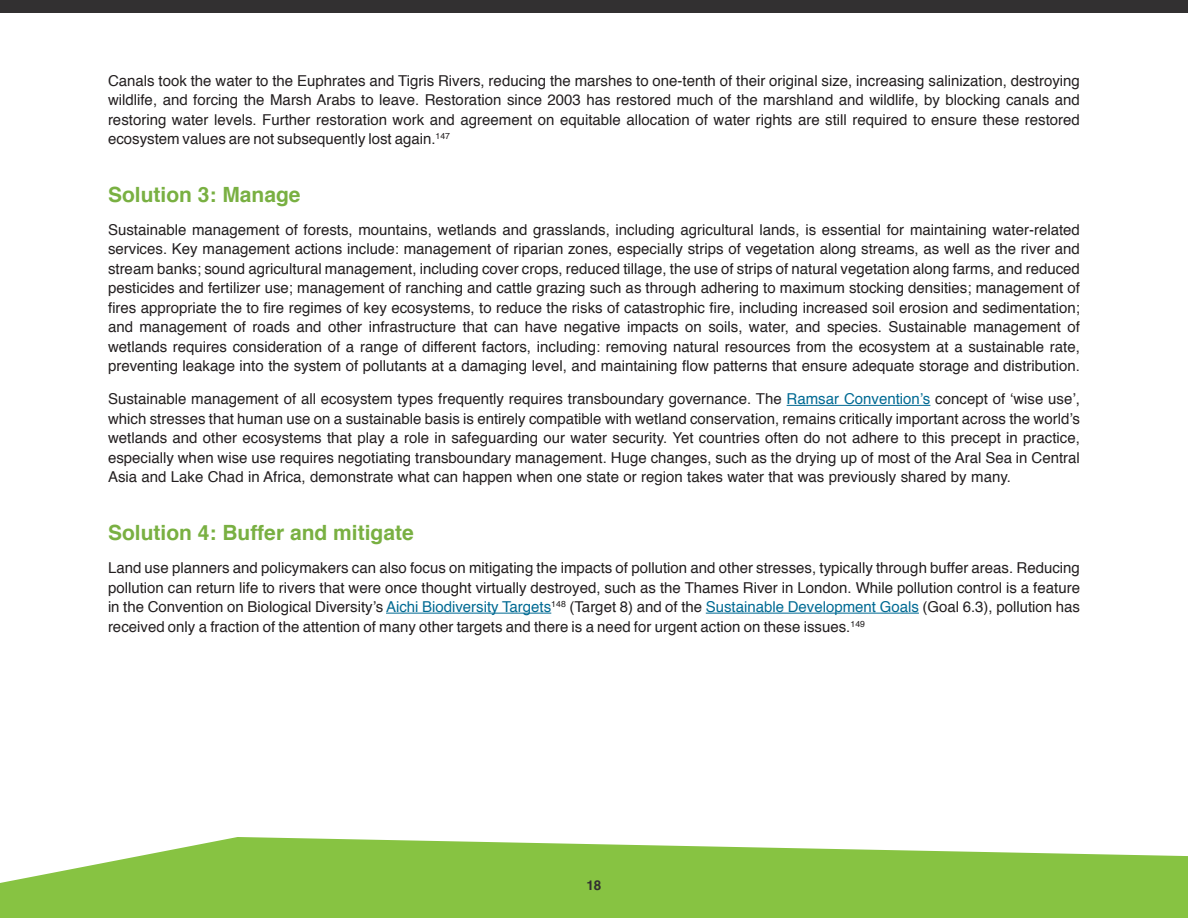
<style>
.page{position:relative;width:1188px;height:918px;background:#fff}
.page>*{position:absolute;margin:0;border:0;box-sizing:border-box;transform-origin:0 0}
.Header_2{font:700 21px "Helvetica";color:#79b042}
.Body_Text{font:15px/19.5px "Helvetica";color:#231f20;text-align:justify}
.Header_1{font:700 13.5px "Helvetica";color:#323031}
.s1{color:#006a93}
</style>
<div class="page">
<div style="left:0;top:0;width:1188px;height:14px;background:#323031"></div>
<svg style="left:0;top:837px;width:1188px;height:81px;background:#99cc5e"></svg>
<hr style="left:787px;top:405px;width:143px;height:1px;background:#006a93">
<hr style="left:386px;top:613px;width:165px;height:1px;background:#006a93">
<hr style="left:706px;top:613px;width:213px;height:1px;background:#006a93">
<p class="Body_Text" style="left:108px;top:71px;width:973px">Canals took the water to the Euphrates and Tigris Rivers, reducing the marshes to one-tenth of their original size, increasing salinization, destroying wildlife, and forcing the Marsh Arabs to leave. Restoration since 2003 has restored much of the marshland and wildlife, by blocking canals and restoring water levels. Further restoration work and agreement on equitable allocation of water rights are still required to ensure these restored ecosystem values are not subsequently lost again.<sup>147</sup></p>
<p class="Header_2" style="left:108px;top:177px;width:194px">Solution 3: Manage</p>
<p class="Body_Text" style="left:108px;top:220px;width:974px">Sustainable management of forests, mountains, wetlands and grasslands, including agricultural lands, is essential for maintaining water-related services. Key management actions include: management of riparian zones, especially strips of vegetation along streams, as well as the river and stream banks; sound agricultural management, including cover crops, reduced tillage, the use of strips of natural vegetation along farms, and reduced pesticides and fertilizer use; management of ranching and cattle grazing such as through adhering to maximum stocking densities; management of fires appropriate the to fire regimes of key ecosystems, to reduce the risks of catastrophic fire, including increased soil erosion and sedimentation; and management of roads and other infrastructure that can have negative impacts on soils, water, and species. Sustainable management of wetlands requires consideration of a range of different factors, including: removing natural resources from the ecosystem at a sustainable rate, preventing leakage into the system of pollutants at a damaging level, and maintaining flow patterns that ensure adequate storage and distribution.</p>
<p class="Body_Text" style="left:108px;top:390px;width:973px">Sustainable management of all ecosystem types frequently requires transboundary governance. The <span class="s1">Ramsar Convention’s</span> concept of ‘wise use’, which stresses that human use on a sustainable basis is entirely compatible with wetland conservation, remains critically important across the world’s wetlands and other ecosystems that play a role in safeguarding our water security. Yet countries often do not adhere to this precept in practice, especially when wise use requires negotiating transboundary management. Huge changes, such as the drying up of most of the Aral Sea in Central Asia and Lake Chad in Africa, demonstrate what can happen when one state or region takes water that was previously shared by many.</p>
<p class="Header_2" style="left:108px;top:516px;width:307px">Solution 4: Buffer and mitigate</p>
<p class="Body_Text" style="left:108px;top:558px;width:974px">Land use planners and policymakers can also focus on mitigating the impacts of pollution and other stresses, typically through buffer areas. Reducing pollution can return life to rivers that were once thought virtually destroyed, such as the Thames River in London. While pollution control is a feature in the Convention on Biological Diversity’s <span class="s1">Aichi Biodiversity Targets</span><sup>148</sup> (Target 8) and of the <span class="s1">Sustainable Development Goals</span> (Goal 6.3), pollution has received only a fraction of the attention of many other targets and there is a need for urgent action on these issues.<sup>149</sup></p>
<p class="Header_1" style="left:586px;top:874px;width:17px">18</p>
</div>
